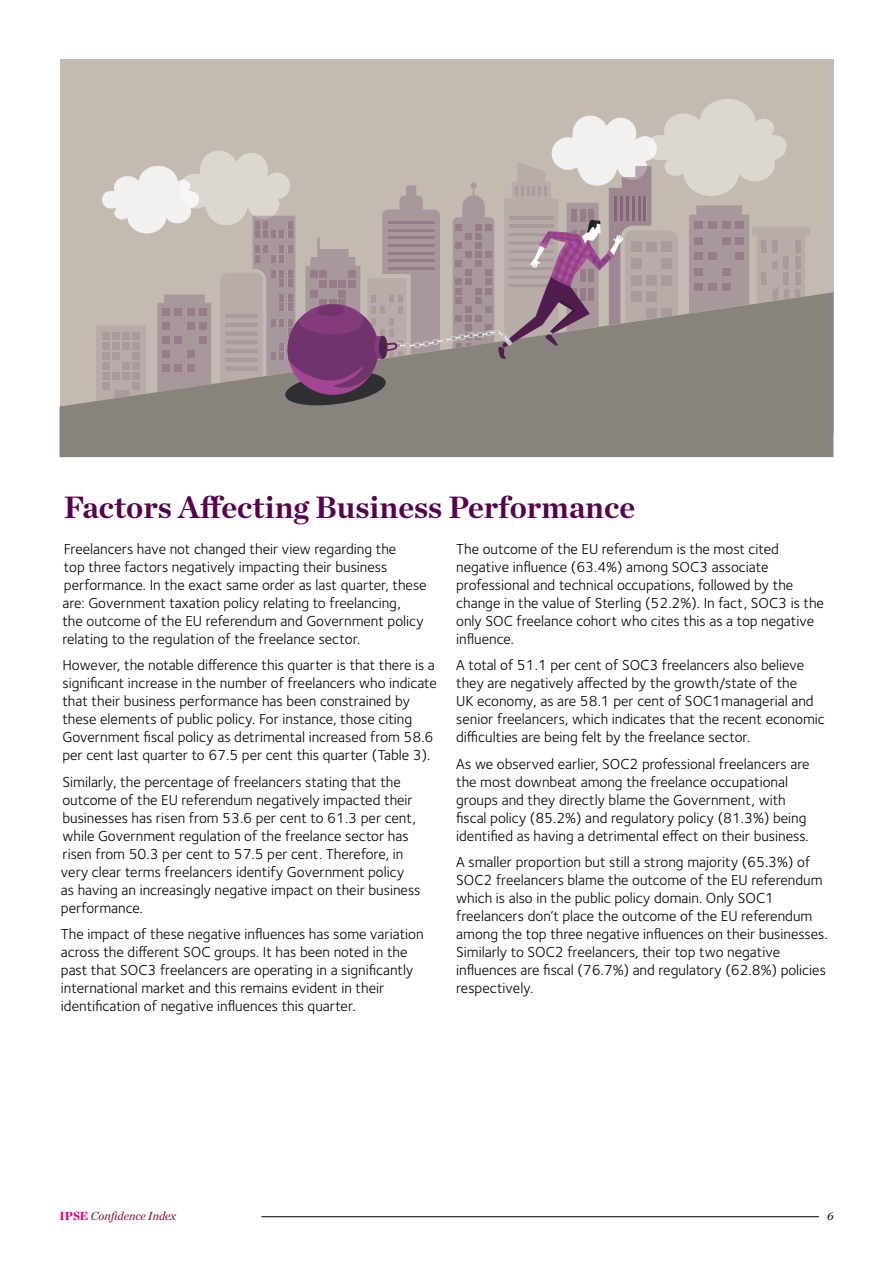
<style>
.page{position:relative;width:893px;height:1263px;background:#fff}
.page>*{position:absolute;margin:0;border:0;box-sizing:border-box;transform-origin:0 0}
.t1{font:700 31.5px "Chronicle Deck";color:#56004e}
.t2{font:15px/18px "Foundry Sterling";color:#000}
.t3{font:italic 12px "Chronicle Deck";color:#780032}
.t4{font:italic 12px "Chronicle Deck";color:#000}
.s1{font-weight:900;font-style:normal;color:#e6007d}
</style>
<div class="page">
<div style="left:60px;top:60px;width:773px;height:374px;background:#c3bbb1"></div>
<svg style="left:60px;top:292px;width:773px;height:165px;background:#8e8781"></svg>
<svg style="left:96px;top:99px;width:714px;height:306px"></svg>
<hr style="left:261px;top:1216px;width:558px;height:1px;background:#000">
<h1 class="t1" style="left:64px;top:482px;width:573px">Factors Affecting Business Performance</h1>
<p class="t2" style="left:62px;top:540px;width:366px">Freelancers have not changed their view regarding the<br>top three factors negatively impacting their business performance. In the exact same order as last quarter, these are: Government taxation policy relating to freelancing,<br>the outcome of the EU referendum and Government policy relating to the regulation of the freelance sector.</p>
<p class="t2" style="left:62px;top:656px;width:376px">However, the notable difference this quarter is that there is a significant increase in the number of freelancers who indicate that their business performance has been constrained by these elements of public policy. For instance, those citing Government fiscal policy as detrimental increased from 58.6 per cent last quarter to 67.5 per cent this quarter (Table 3).</p>
<p class="t2" style="left:61px;top:773px;width:361px">Similarly, the percentage of freelancers stating that the outcome of the EU referendum negatively impacted their businesses has risen from 53.6 per cent to 61.3 per cent, while Government regulation of the freelance sector has risen from 50.3 per cent to 57.5 per cent. Therefore, in very clear terms freelancers identify Government policy as having an increasingly negative impact on their business performance.</p>
<p class="t2" style="left:61px;top:925px;width:364px">The impact of these negative influences has some variation across the different SOC groups. It has been noted in the past that SOC3 freelancers are operating in a significantly international market and this remains evident in their identification of negative influences this quarter.</p>
<p class="t2" style="left:456px;top:540px;width:369px">The outcome of the EU referendum is the most cited negative influence (63.4%) among SOC3 associate professional and technical occupations, followed by the change in the value of Sterling (52.2%). In fact, SOC3 is the only SOC freelance cohort who cites this as a top negative influence.</p>
<p class="t2" style="left:456px;top:656px;width:370px">A total of 51.1 per cent of SOC3 freelancers also believe they are negatively affected by the growth/state of the<br>UK economy, as are 58.1 per cent of SOC1managerial and senior freelancers, which indicates that the recent economic difficulties are being felt by the freelance sector.</p>
<p class="t2" style="left:456px;top:755px;width:355px">As we observed earlier, SOC2 professional freelancers are the most downbeat among the freelance occupational groups and they directly blame the Government, with fiscal policy (85.2%) and regulatory policy (81.3%) being identified as having a detrimental effect on their business.</p>
<p class="t2" style="left:456px;top:853px;width:373px">A smaller proportion but still a strong majority (65.3%) of SOC2 freelancers blame the outcome of the EU referendum which is also in the public policy domain. Only SOC1 freelancers don’t place the outcome of the EU referendum among the top three negative influences on their businesses.<br>Similarly to SOC2 freelancers, their top two negative influences are fiscal (76.7%) and regulatory (62.8%) policies respectively.</p>
<p class="t3" style="left:60px;top:1207px;width:118px"><span class="s1">IPSE</span> Confidence Index</p>
<p class="t4" style="left:827px;top:1207px;width:8px">6</p>
</div>
